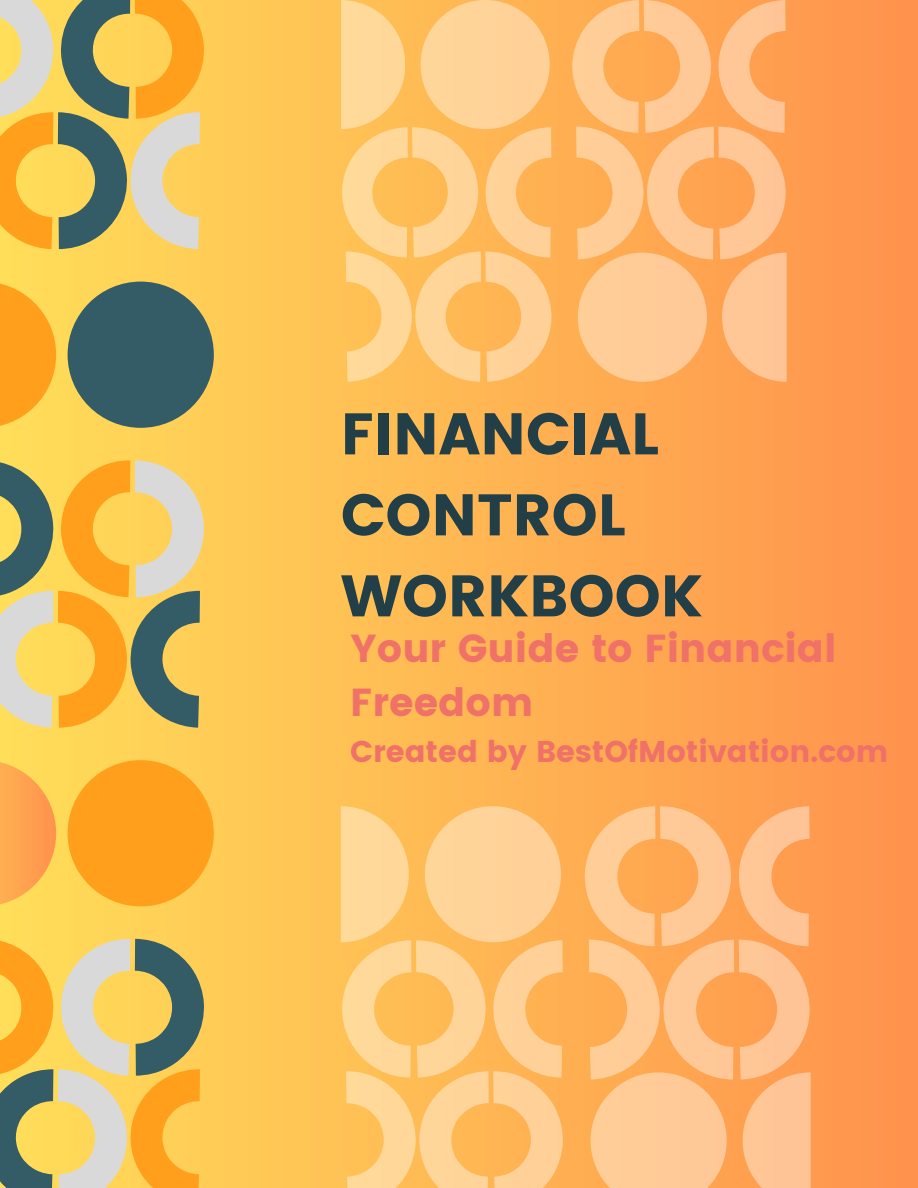
<style>
.page{position:relative;width:918px;height:1188px;background:#fff}
.page>*{position:absolute;margin:0;border:0;box-sizing:border-box;transform-origin:0 0}
.t1{font:58.5px/81px "Poppins";color:#223f47}
.t2{font:39px/54px "Poppins";color:#f07167}
.t3{font:30px "Poppins";color:#f07167}
</style>
<div class="page">
<div style="left:0;top:0;width:918px;height:1188px;background:linear-gradient(to right,#ffde59,#ff924d)"></div>
<svg style="left:0;top:939px;width:205px;height:249px;background:#d4b769"></svg>
<svg style="left:0;top:460px;width:205px;height:268px;background:#d5b665"></svg>
<svg style="left:0;top:0;width:205px;height:249px;background:#d1b567"></svg>
<svg style="left:0;top:760px;width:56px;height:146px;background:#ffb252"></svg>
<div style="left:68px;top:760px;width:146px;height:146px;background:#ff9f1c;border-radius:50%"></div>
<svg style="left:0;top:282px;width:56px;height:146px;background:#ffae2c"></svg>
<div style="left:68px;top:282px;width:146px;height:146px;background:#335c67;border-radius:50%"></div>
<svg style="left:341px;top:0;width:211px;height:381px;background:#ffc97d"></svg>
<svg style="left:341px;top:806px;width:222px;height:382px;background:#ffc97d"></svg>
<svg style="left:571px;top:0;width:215px;height:382px;background:#ffbb7a"></svg>
<svg style="left:584px;top:806px;width:227px;height:382px;background:#ffba7b"></svg>
<h1 class="t1" style="left:341px;top:394px;width:364px">FINANCIAL<br>CONTROL<br>WORKBOOK</h1>
<h2 class="t2" style="left:350px;top:622px;width:488px">Your Guide to Financial<br>Freedom</h2>
<p class="t3" style="left:350px;top:735px;width:540px">Created by BestOfMotivation.com</p>
</div>
